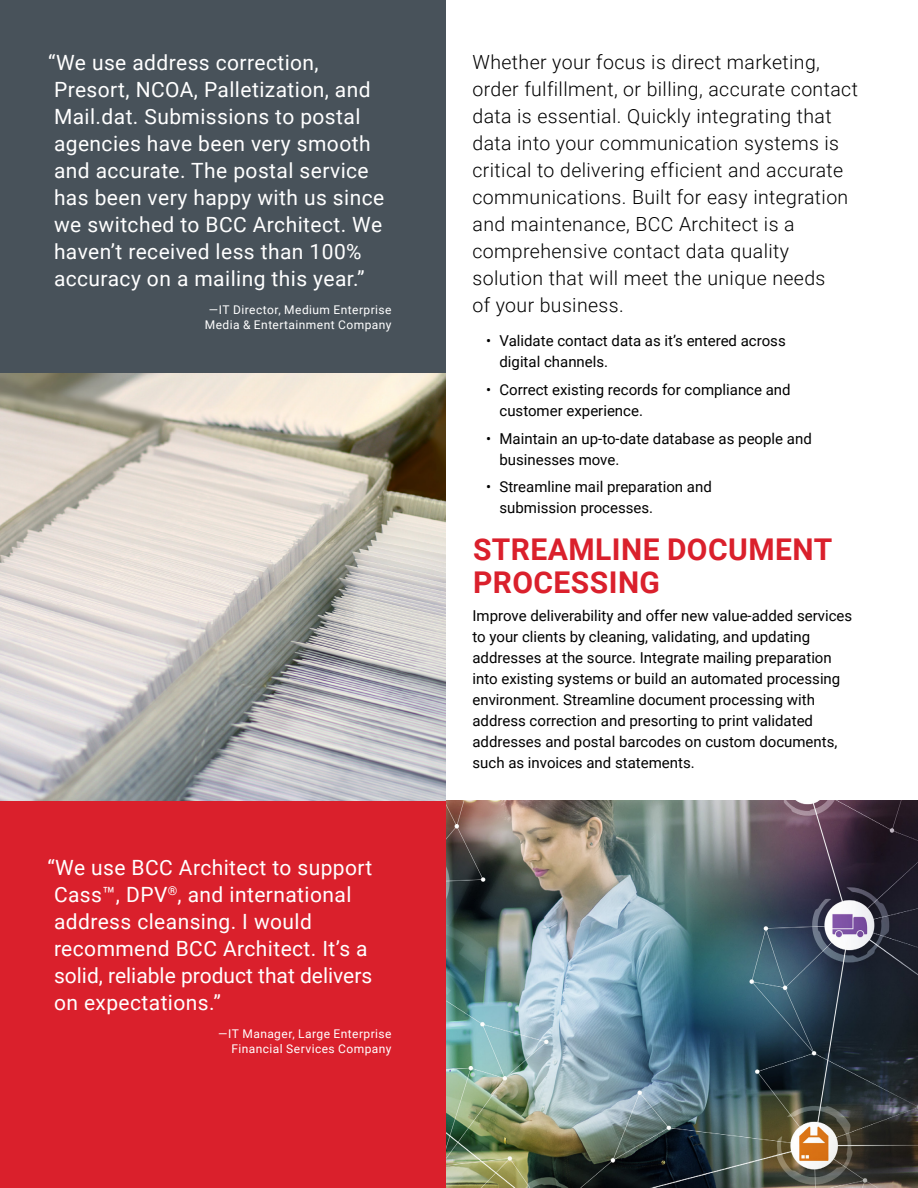
<style>
.page{position:relative;width:918px;height:1188px;background:#fff}
.page>*{position:absolute;margin:0;border:0;box-sizing:border-box;transform-origin:0 0}
._1st_Header{font:700 30px/33px "Roboto";letter-spacing:.015em;color:#da202c}
.Quote_Copy{font:21px/27px "Roboto";letter-spacing:.02em;color:#fff}
.Stand_Out_Copy{font:300 19.5px/27px "Roboto";letter-spacing:.02em;color:#000}
.Body_Copy{font:15px/21px "Roboto";color:#000}
._1st_Bullet{font:15px/21px "Roboto";color:#000}
.Quote_Author{font:12px/15px "Roboto";letter-spacing:.04em;color:#fff;text-align:center}
</style>
<div class="page">
<img style="left:446px;top:800px;width:472px;height:388px">
<div style="left:0;top:800px;width:446px;height:388px;background:#da202c"></div>
<div style="left:0;top:0;width:446px;height:373px;background:#48525a"></div>
<img style="left:0;top:373px;width:446px;height:427px">
<p class="Quote_Copy" style="left:48px;top:48px;width:337px">“We use address correction,<br>Presort, NCOA, Palletization, and<br>Mail.dat. Submissions to postal agencies have been very smooth and accurate. The postal service has been very happy with us since we switched to BCC Architect. We haven’t received less than 100% accuracy on a mailing this year.”</p>
<p class="Quote_Author" style="left:205px;top:302px;width:188px">—IT Director, Medium Enterprise<br>Media &amp; Entertainment Company</p>
<p class="Quote_Copy" style="left:54px;top:853px;width:320px;text-indent:-7px">“We use BCC Architect to support<br>Cass™, DPV<sup>®</sup>, and international address cleansing. I would recommend BCC Architect. It’s a solid, reliable product that delivers on expectations.”</p>
<p class="Quote_Author" style="left:218px;top:1026px;width:175px">—IT Manager, Large Enterprise</p>
<p class="Quote_Author" style="left:231px;top:1041px;width:162px">Financial Services Company</p>
<p class="Stand_Out_Copy" style="left:472px;top:47px;width:387px">Whether your focus is direct marketing, order fulfillment, or billing, accurate contact data is essential. Quickly integrating that data into your communication systems is critical to delivering efficient and accurate communications. Built for easy integration and maintenance, BCC Architect is a comprehensive contact data quality solution that will meet the unique needs<br>of your business.</p>
<p class="_1st_Bullet" style="left:500px;top:330px;width:288px;text-indent:-14px">• Validate contact data as it’s entered across digital channels.</p>
<p class="_1st_Bullet" style="left:500px;top:378px;width:293px;text-indent:-14px">• Correct existing records for compliance and customer experience.</p>
<p class="_1st_Bullet" style="left:500px;top:427px;width:314px;text-indent:-14px">• Maintain an up-to-date database as people and businesses move.</p>
<p class="_1st_Bullet" style="left:500px;top:476px;width:214px;text-indent:-14px">• Streamline mail preparation and submission processes.</p>
<h1 class="_1st_Header" style="left:473px;top:532px;width:361px">STREAMLINE DOCUMENT<br>PROCESSING</h1>
<p class="Body_Copy" style="left:472px;top:604px;width:381px">Improve deliverability and offer new value-added services to your clients by cleaning, validating, and updating addresses at the source. Integrate mailing preparation into existing systems or build an automated processing environment. Streamline document processing with address correction and presorting to print validated addresses and postal barcodes on custom documents, such as invoices and statements.</p>
</div>
